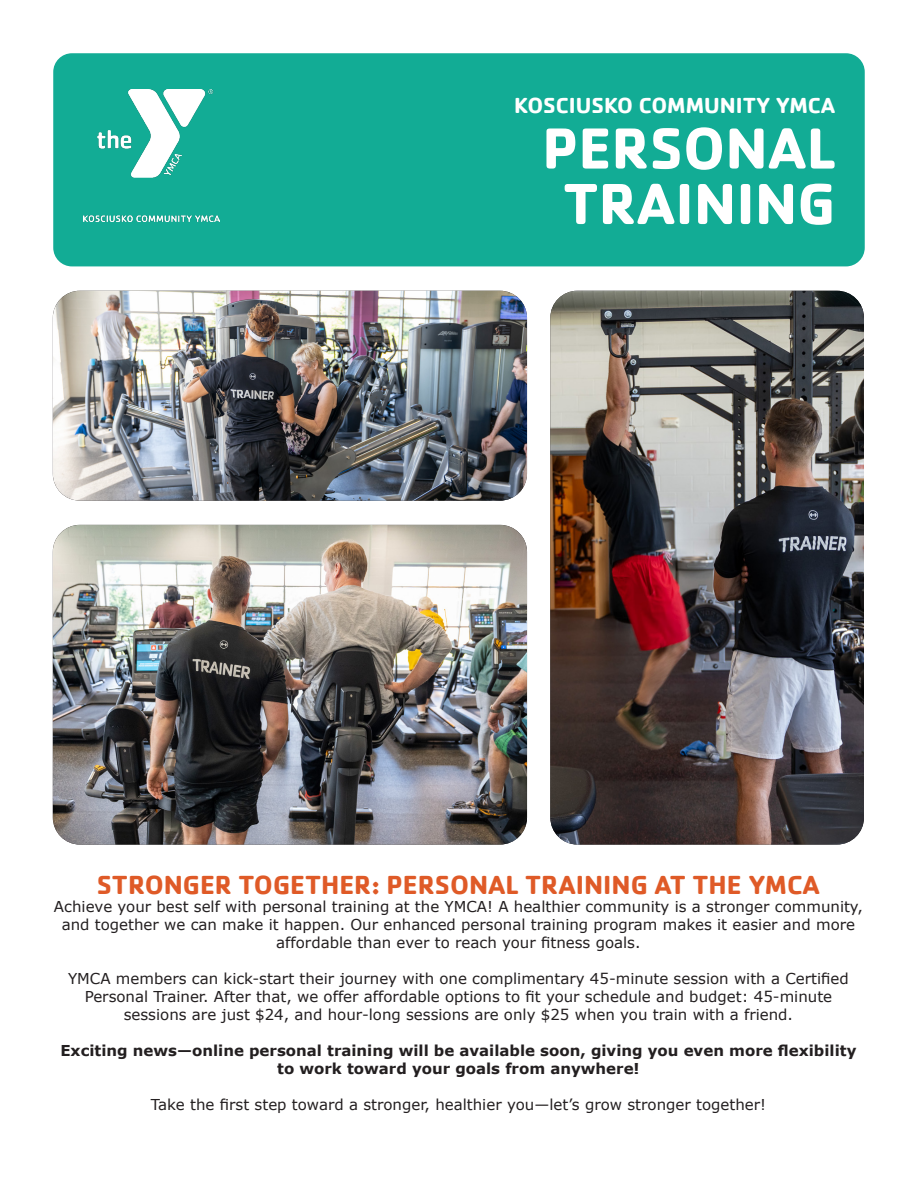
<style>
.page{position:relative;width:918px;height:1188px;background:#fff}
.page>*{position:absolute;margin:0;border:0;box-sizing:border-box;transform-origin:0 0}
.t1{font:700 60px "Cachet";color:#fff}
.t2{font:700 27px "Cachet";color:#df5a27}
.t3{font:700 22.5px "Cachet";color:#fff}
.t4{font:15px/18px "Verdana";color:#231f20;text-align:center}
.t5{font:700 15px/18px "Verdana";color:#231f20;text-align:center}
</style>
<div class="page">
<img style="left:550px;top:291px;width:314px;height:554px">
<img style="left:53px;top:291px;width:474px;height:210px">
<img style="left:53px;top:525px;width:474px;height:320px">
<div style="left:54px;top:54px;width:810px;height:212px;background:#12ac95;border-radius:18px"></div>
<div style="left:53px;top:53px;width:812px;height:213px;border:2px solid #12ac95;border-radius:18px"></div>
<img style="left:84px;top:90px;width:136px;height:131px">
<p class="t3" style="left:514px;top:91px;width:323px">KOSCIUSKO COMMUNITY YMCA</p>
<p class="t1" style="left:542px;top:110px;width:295px">PERSONAL</p>
<p class="t1" style="left:563px;top:165px;width:274px">TRAINING</p>
<p class="t2" style="left:97px;top:867px;width:725px">STRONGER TOGETHER: PERSONAL TRAINING AT THE YMCA</p>
<p class="t4" style="left:54px;top:897px;width:810px">Achieve your best self with personal training at the YMCA! A healthier community is a stronger community, and together we can make it happen. Our enhanced personal training program makes it easier and more affordable than ever to reach your fitness goals.</p>
<p class="t4" style="left:68px;top:969px;width:782px">YMCA members can kick-start their journey with one complimentary 45-minute session with a Certified<br>Personal Trainer. After that, we offer affordable options to fit your schedule and budget: 45-minute sessions are just $24, and hour-long sessions are only $25 when you train with a friend.</p>
<p class="t5" style="left:60px;top:1041px;width:798px">Exciting news—online personal training will be available soon, giving you even more flexibility to work toward your goals from anywhere!</p>
<p class="t4" style="left:151px;top:1095px;width:617px">Take the first step toward a stronger, healthier you—let’s grow stronger together!</p>
</div>
